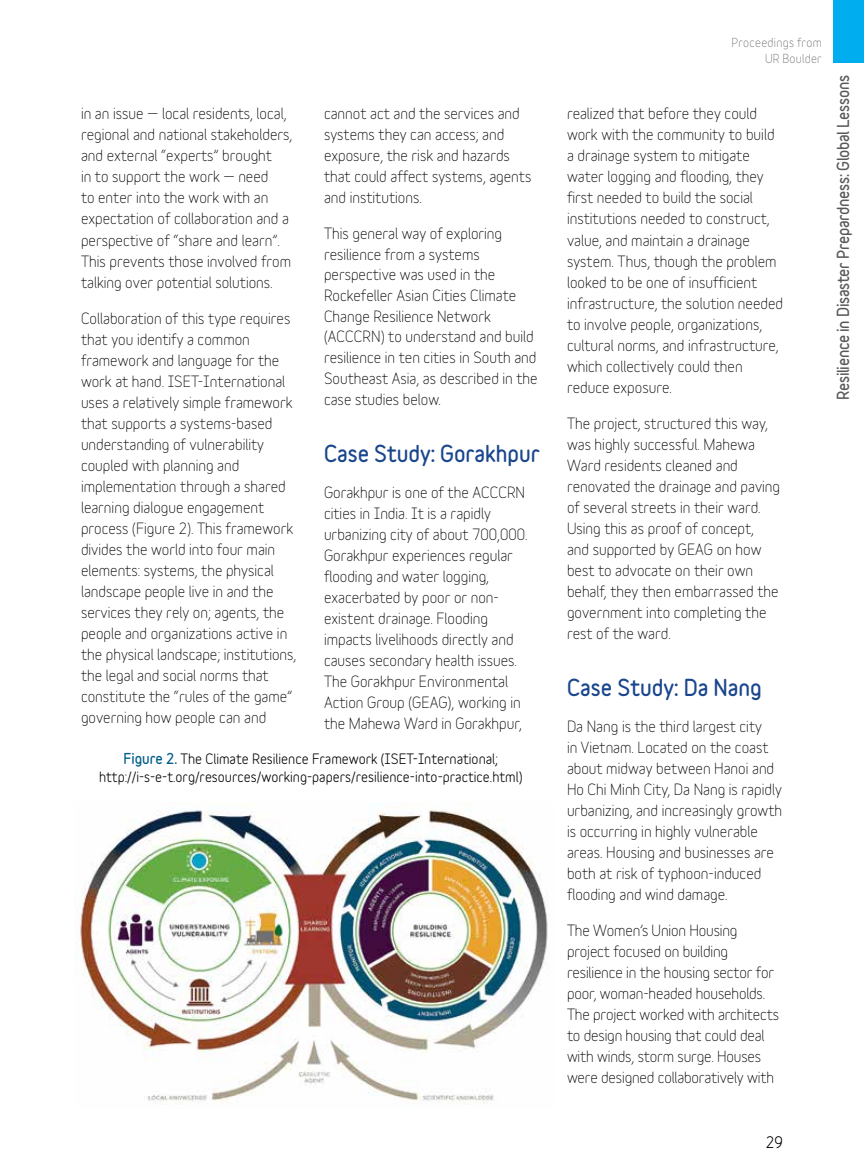
<style>
.page{position:relative;width:864px;height:1175px;background:#fff}
.page>*{position:absolute;margin:0;border:0;box-sizing:border-box;transform-origin:0 0}
.t1{font:900 21px "Variable";color:#1a468d}
.t2{font:15px/21px "Variable";color:#000}
.t3{font:900 15px "Variable";letter-spacing:-.02em;color:#58595b}
.t4{font:700 15px "Variable";color:#000}
.t5{font:700 13.5px/18px "Variable";color:#000;text-align:center}
.t6{font:12px/16.5px "Variable";letter-spacing:.02em;color:#6d6e71;text-align:right}
.s1{font-weight:900;color:#005c88}
</style>
<div class="page">
<div style="left:833px;top:0;width:31px;height:63px;background:#00aeef"></div>
<img style="left:75px;top:810px;width:473px;height:295px">
<p class="t2" style="left:81px;top:105px;width:213px">in an issue — local residents, local, regional and national stakeholders, and external “experts” brought<br>in to support the work — need<br>to enter into the work with an expectation of collaboration and a perspective of “share and learn”.<br>This prevents those involved from talking over potential solutions.</p>
<p class="t2" style="left:81px;top:309px;width:217px">Collaboration of this type requires that you identify a common framework and language for the work at hand. ISET-International uses a relatively simple framework that supports a systems-based understanding of vulnerability coupled with planning and implementation through a shared learning dialogue engagement process (Figure 2). This framework divides the world into four main elements: systems, the physical landscape people live in and the services they rely on; agents, the people and organizations active in the physical landscape; institutions, the legal and social norms that constitute the “rules of the game” governing how people can and</p>
<p class="t2" style="left:324px;top:105px;width:209px">cannot act and the services and systems they can access; and exposure, the risk and hazards that could affect systems, agents and institutions.</p>
<p class="t2" style="left:324px;top:225px;width:215px">This general way of exploring resilience from a systems perspective was used in the<br>Rockefeller Asian Cities Climate<br>Change Resilience Network (ACCCRN) to understand and build resilience in ten cities in South and<br>Southeast Asia, as described in the case studies below.</p>
<h1 class="t1" style="left:324px;top:444px;width:217px">Case Study: Gorakhpur</h1>
<p class="t2" style="left:324px;top:483px;width:205px">Gorakhpur is one of the ACCCRN cities in India. It is a rapidly urbanizing city of about 700,000.<br>Gorakhpur experiences regular flooding and water logging, exacerbated by poor or non&shy;existent drainage. Flooding impacts livelihoods directly and causes secondary health issues.<br>The Gorakhpur Environmental<br>Action Group (GEAG), working in the Mahewa Ward in Gorakhpur,</p>
<p class="t5" style="left:99px;top:751px;width:425px"><span class="s1">Figure 2.</span> The Climate Resilience Framework (ISET-International; http://i-s-e-t.org/resources/working-papers/resilience-into-practice.html)</p>
<p class="t6" style="left:732px;top:35px;width:92px">Proceedings from<br>UR Boulder</p>
<p class="t2" style="left:567px;top:105px;width:217px">realized that before they could work with the community to build a drainage system to mitigate water logging and flooding, they first needed to build the social institutions needed to construct, value, and maintain a drainage system. Thus, though the problem looked to be one of insufficient infrastructure, the solution needed to involve people, organizations, cultural norms, and infrastructure, which collectively could then reduce exposure.</p>
<p class="t2" style="left:567px;top:414px;width:215px">The project, structured this way, was highly successful. Mahewa<br>Ward residents cleaned and renovated the drainage and paving of several streets in their ward.<br>Using this as proof of concept,<br>and supported by GEAG on how best to advocate on their own behalf, they then embarrassed the government into completing the rest of the ward.</p>
<h1 class="t1" style="left:567px;top:678px;width:196px">Case Study: Da Nang</h1>
<p class="t2" style="left:567px;top:717px;width:217px">Da Nang is the third largest city<br>in Vietnam. Located on the coast about midway between Hanoi and<br>Ho Chi Minh City, Da Nang is rapidly urbanizing, and increasingly growth is occurring in highly vulnerable areas. Housing and businesses are both at risk of typhoon-induced flooding and wind damage.</p>
<p class="t2" style="left:567px;top:921px;width:214px">The Women’s Union Housing project focused on building resilience in the housing sector for poor, woman-headed households.<br>The project worked with architects to design housing that could deal with winds, storm surge. Houses were designed collaboratively with</p>
<p class="t3" style="left:837px;top:400px;width:327px;rotate:-90deg">Resilience in Disaster Prepardness: Global Lessons</p>
<p class="t4" style="left:766px;top:1135px;width:19px">29</p>
</div>
